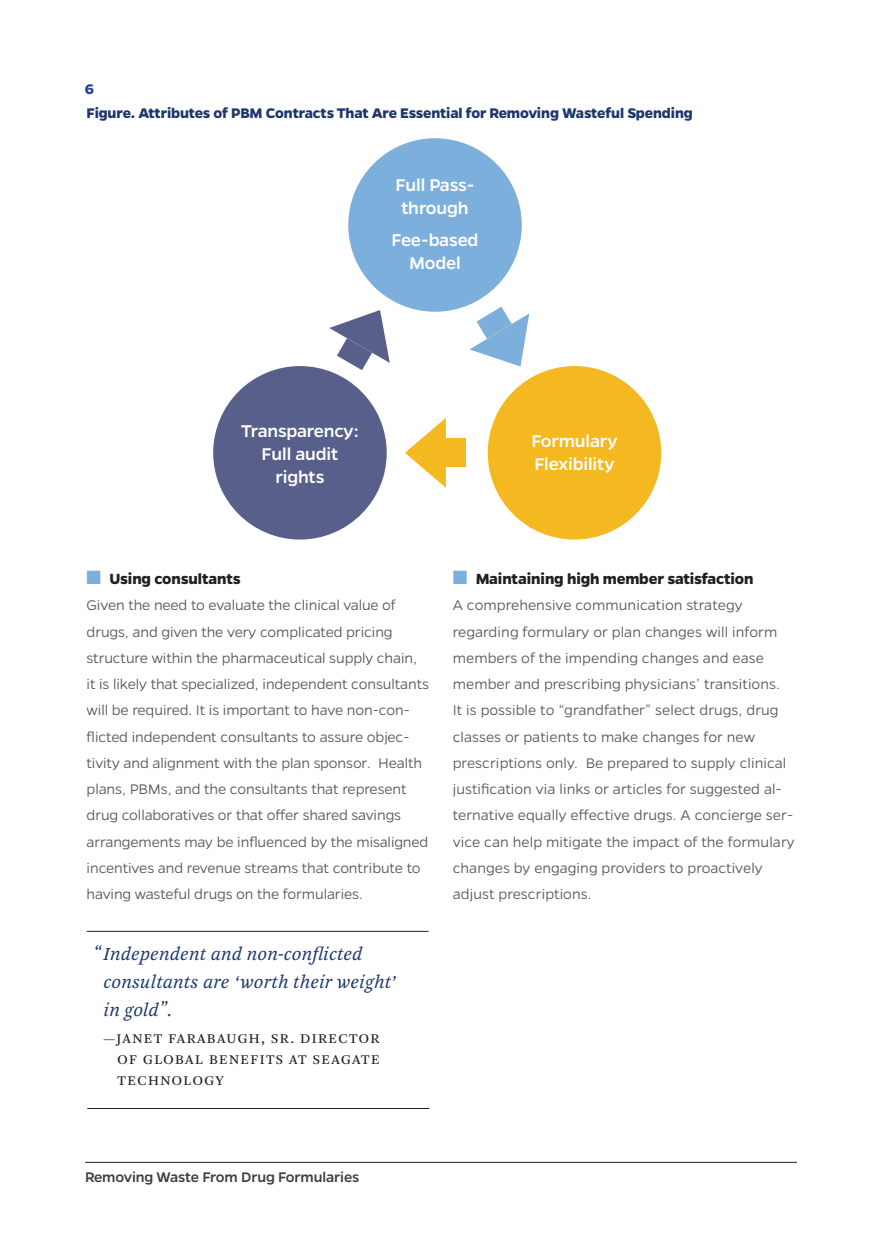
<style>
.page{position:relative;width:882px;height:1260px;background:#fff}
.page>*{position:absolute;margin:0;border:0;box-sizing:border-box;transform-origin:0 0}
.t1{font:500 19.25px/23.1px "Gentona";letter-spacing:-.01em;color:#fff;text-align:center}
.t2{font:italic 19.25px/28px "Arnhem Pro Blond";letter-spacing:.01em;color:#1d366c}
.t3{font:700 16.62px "Gentona";letter-spacing:-.01em;color:#231f20}
.t4{font:300 15.75px/26.2px "Gentona";letter-spacing:-.005em;color:#57585a}
.t5{font:700 15.75px "Gentona";letter-spacing:-.01em;color:#1d366c}
.t6{font:500 15.75px "Gentona";letter-spacing:-.01em;color:#3e3e3f}
.t7{font:700 15.75px "Gentona";color:#253f8e}
.t8{font:14px/21px "Arnhem Pro Blond";letter-spacing:.1em;color:#231f20;text-align:justify}
.s1{color:#7dafdd}
.s2{font-size:12.08px}
</style>
<div class="page">
<hr style="left:87px;top:931px;width:342px;height:1px;background:#231f20">
<hr style="left:87px;top:1108px;width:342px;height:1px;background:#231f20">
<div style="left:348px;top:138px;width:174px;height:174px;background:#7dafdd;border-radius:50%"></div>
<div style="left:213px;top:366px;width:174px;height:174px;background:#585f8a;border-radius:50%"></div>
<div style="left:488px;top:366px;width:173px;height:174px;background:#f4b821;border-radius:50%"></div>
<div style="left:446px;top:438px;width:20px;height:29px;background:#f4b821"></div>
<svg style="left:405px;top:418px;width:41px;height:70px"></svg>
<svg style="left:469px;top:307px;width:60px;height:60px"></svg>
<svg style="left:329px;top:310px;width:61px;height:60px"></svg>
<hr style="left:85px;top:1162px;width:712px;height:1px;background:#231f20">
<p class="t7" style="left:85px;top:80px;width:11px">6</p>
<p class="t5" style="left:87px;top:104px;width:608px">Figure. Attributes of PBM Contracts That Are Essential for Removing Wasteful Spending</p>
<p class="t1" style="left:396px;top:173px;width:81px">Full Pass&shy;through</p>
<p class="t1" style="left:392px;top:228px;width:88px">Fee-based<br>Model</p>
<p class="t1" style="left:241px;top:419px;width:119px">Transparency:<br>Full audit rights</p>
<p class="t1" style="left:531px;top:430px;width:88px;text-align:left">Formulary<br>Flexibility</p>
<p class="t3" style="left:87px;top:569px;width:156px"><span class="s1">■</span> Using consultants</p>
<p class="t4" style="left:87px;top:592px;width:344px">Given the need to evaluate the clinical value of drugs, and given the very complicated pricing structure within the pharmaceutical supply chain, it is likely that specialized, independent consultants will be required. It is important to have non-con&shy;flicted independent consultants to assure objec&shy;tivity and alignment with the plan sponsor. Health plans, PBMs, and the consultants that represent drug collaboratives or that offer shared savings arrangements may be influenced by the misaligned incentives and revenue streams that contribute to having wasteful drugs on the formularies.</p>
<p class="t2" style="left:94px;top:937px;width:10px">“</p>
<p class="t2" style="left:104px;top:940px;width:294px">Independent and non-conflicted consultants are ‘worth their weight’ in gold”.</p>
<p class="t8" style="left:118px;top:1029px;width:263px;text-indent:-14px"><span class="s2">—</span>JANET FARABAUGH, SR. DIRECTOR OF GLOBAL BENEFITS AT SEAGATE TECHNOLOGY</p>
<p class="t3" style="left:453px;top:569px;width:302px"><span class="s1">■</span> Maintaining high member satisfaction</p>
<p class="t4" style="left:453px;top:592px;width:343px">A comprehensive communication strategy regarding formulary or plan changes will inform members of the impending changes and ease member and prescribing physicians’ transitions.<br>It is possible to “grandfather” select drugs, drug classes or patients to make changes for new prescriptions only. Be prepared to supply clinical justification via links or articles for suggested al&shy;ternative equally effective drugs. A concierge ser&shy;vice can help mitigate the impact of the formulary changes by engaging providers to proactively adjust prescriptions.</p>
<p class="t6" style="left:85px;top:1168px;width:276px">Removing Waste From Drug Formularies</p>
</div>
